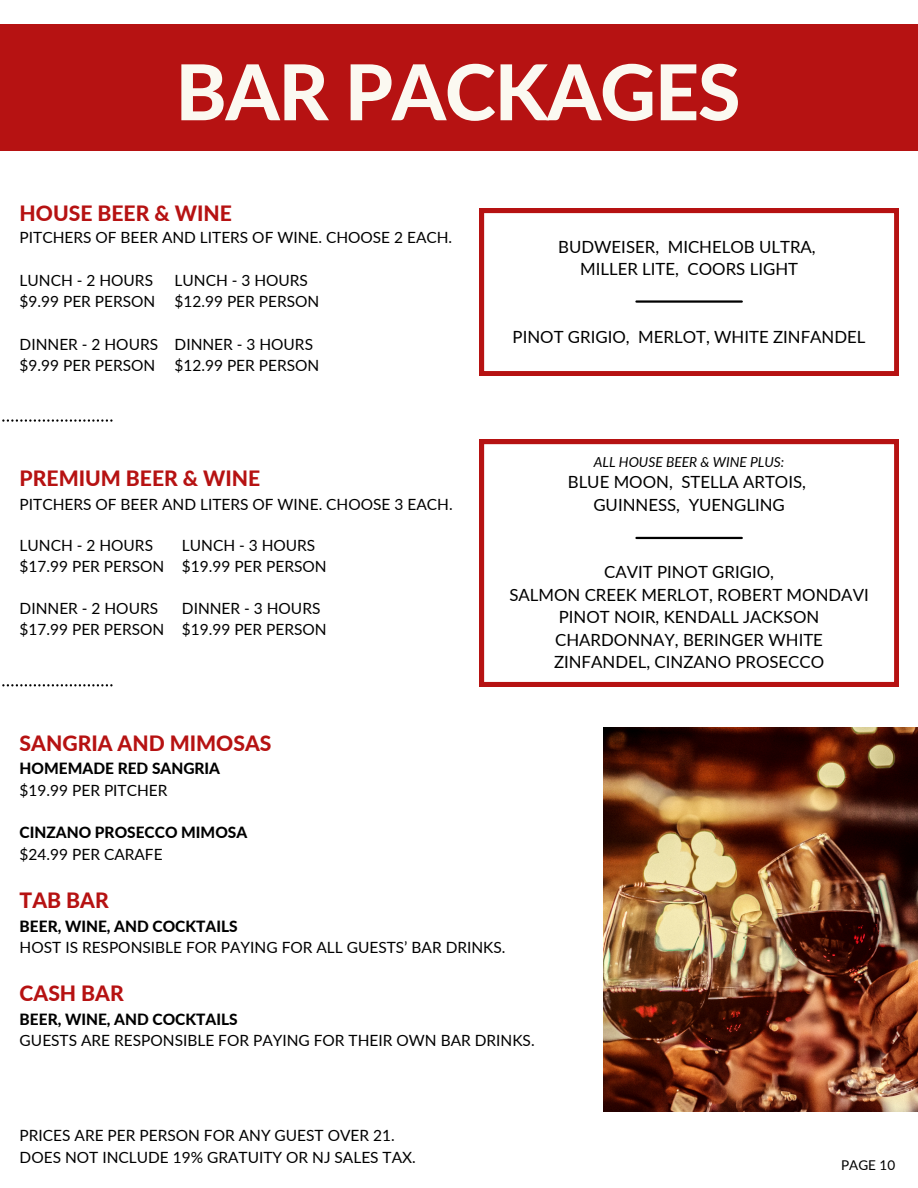
<style>
.page{position:relative;width:918px;height:1188px;background:#fff}
.page>*{position:absolute;margin:0;border:0;box-sizing:border-box;transform-origin:0 0}
.t1{font:800 77.1px "Lato";letter-spacing:-.015em;color:#fbf9f1}
.t2{font:800 21.15px "Lato";color:#b61212}
.t3{font:16.8px/22.5px "Lato";color:#000;text-align:center}
.t4{font:15.45px/21.1px "Lato";color:#000}
.t5{font:800 15.45px/21.3px "Lato";color:#000}
.t6{font:italic 13.8px "Lato";color:#000}
.t7{font:13.5px "Lato";color:#000}
.s1{font-weight:400}
.s2{font-weight:800}
</style>
<div class="page">
<div style="left:0;top:24px;width:917px;height:127px;background:#b61212"></div>
<svg style="left:480px;top:209px;width:418px;height:166px"></svg>
<hr style="left:636px;top:300px;width:106px;height:3px;background:#000">
<svg style="left:480px;top:440px;width:418px;height:246px"></svg>
<hr style="left:636px;top:537px;width:106px;height:2px;background:#000">
<svg style="left:2px;top:419px;width:111px;height:3px"></svg>
<svg style="left:2px;top:684px;width:111px;height:2px"></svg>
<img style="left:604px;top:728px;width:314px;height:384px">
<h2 class="t1" style="left:176px;top:44px;width:566px">BAR PACKAGES</h2>
<h2 class="t2" style="left:20px;top:200px;width:214px">HOUSE BEER &amp; WINE</h2>
<h2 class="t4" style="left:20px;top:227px;width:434px">PITCHERS OF BEER AND LITERS OF WINE. CHOOSE 2 EACH.</h2>
<h2 class="t4" style="left:20px;top:270px;width:137px">LUNCH - 2 HOURS $9.99 PER PERSON</h2>
<h2 class="t4" style="left:20px;top:333px;width:140px">DINNER - 2 HOURS $9.99 PER PERSON</h2>
<p class="t4" style="left:175px;top:270px;width:146px">LUNCH - 3 HOURS $12.99 PER PERSON</p>
<p class="t4" style="left:175px;top:333px;width:146px">DINNER - 3 HOURS $12.99 PER PERSON</p>
<h2 class="t2" style="left:20px;top:465px;width:242px">PREMIUM BEER &amp; WINE</h2>
<h2 class="t4" style="left:20px;top:493px;width:434px">PITCHERS OF BEER AND LITERS OF WINE. CHOOSE 3 EACH.</h2>
<p class="t4" style="left:20px;top:534px;width:146px">LUNCH - 2 HOURS $17.99 PER PERSON</p>
<p class="t4" style="left:20px;top:598px;width:146px">DINNER - 2 HOURS $17.99 PER PERSON</p>
<h2 class="t4" style="left:182px;top:534px;width:146px">LUNCH - 3 HOURS $19.99 PER PERSON</h2>
<p class="t4" style="left:182px;top:598px;width:146px">DINNER - 3 HOURS $19.99 PER PERSON</p>
<h1 class="t3" style="left:558px;top:235px;width:259px">BUDWEISER, MICHELOB ULTRA,<br>MILLER LITE, COORS LIGHT</h1>
<h2 class="t3" style="left:513px;top:325px;width:354px">PINOT GRIGIO, MERLOT, WHITE ZINFANDEL</h2>
<h2 class="t6" style="left:594px;top:453px;width:192px">ALL HOUSE BEER &amp; WINE PLUS:</h2>
<h2 class="t3" style="left:568px;top:471px;width:240px">BLUE MOON, STELLA ARTOIS,</h2>
<p class="t3" style="left:593px;top:493px;width:193px">GUINNESS, YUENGLING</p>
<h2 class="t3" style="left:509px;top:561px;width:361px">CAVIT PINOT GRIGIO,<br>SALMON CREEK MERLOT, ROBERT MONDAVI<br>PINOT NOIR, KENDALL JACKSON<br>CHARDONNAY, BERINGER WHITE<br>ZINFANDEL, CINZANO PROSECCO</h2>
<h2 class="t2" style="left:20px;top:730px;width:253px">SANGRIA AND MIMOSAS</h2>
<h2 class="t5" style="left:20px;top:758px;width:202px">HOMEMADE RED SANGRIA <span class="s1">$19.99 PER PITCHER</span></h2>
<p class="t5" style="left:20px;top:822px;width:229px">CINZANO PROSECCO MIMOSA <span class="s1">$24.99 PER CARAFE</span></p>
<h2 class="t2" style="left:20px;top:887px;width:91px">TAB BAR</h2>
<h2 class="t4" style="left:20px;top:915px;width:487px"><span class="s2">BEER, WINE, AND COCKTAILS<br></span>HOST IS RESPONSIBLE FOR PAYING FOR ALL GUESTS’ BAR DRINKS.</h2>
<h2 class="t2" style="left:20px;top:980px;width:106px">CASH BAR</h2>
<h2 class="t4" style="left:20px;top:1008px;width:517px"><span class="s2">BEER, WINE, AND COCKTAILS<br></span>GUESTS ARE RESPONSIBLE FOR PAYING FOR THEIR OWN BAR DRINKS.</h2>
<h2 class="t4" style="left:20px;top:1125px;width:398px">PRICES ARE PER PERSON FOR ANY GUEST OVER 21.<br>DOES NOT INCLUDE 19% GRATUITY OR NJ SALES TAX.</h2>
<h2 class="t7" style="left:841px;top:1157px;width:56px">PAGE 10</h2>
</div>
